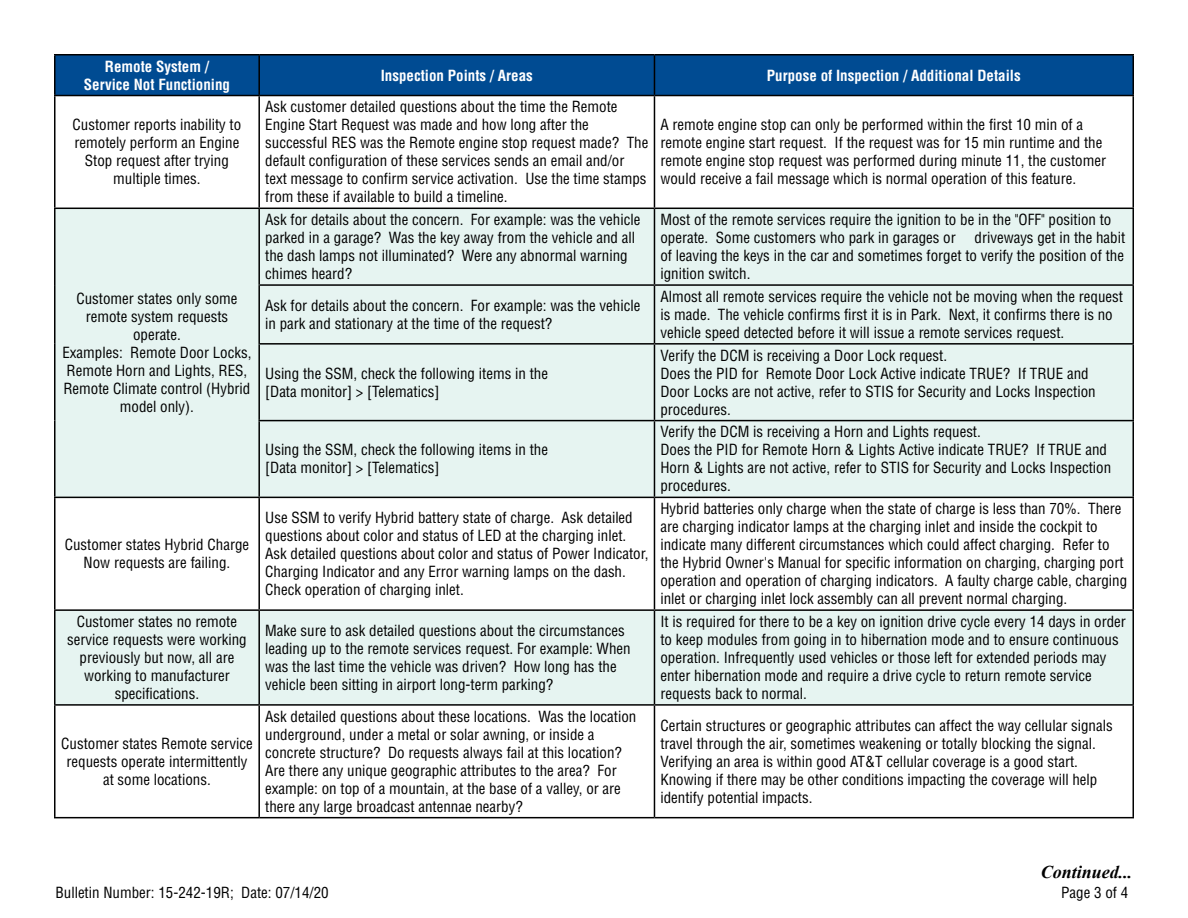
<style>
.page{position:relative;width:1188px;height:918px;background:#fff}
.page>*{position:absolute;margin:0;border:0;box-sizing:border-box;transform-origin:0 0}
.t1{font:italic 700 18px "Times New Roman";color:#000}
.t2{font:condensed 15px/18px "Helvetica LT Std";color:#000}
.t3{font:700 condensed 15px/18px "Helvetica LT Std";color:#fff;text-align:center}
</style>
<div class="page">
<div style="left:56px;top:56px;width:1076px;height:39px;background:#004b92"></div>
<svg style="left:56px;top:209px;width:1076px;height:495px;fill:#e6f4f1"></svg>
<hr style="left:54px;top:54px;width:205px;height:2px;background:#000">
<hr style="left:54px;top:55px;width:2px;height:40px;background:#000">
<hr style="left:259px;top:54px;width:395px;height:2px;background:#000">
<hr style="left:258px;top:55px;width:2px;height:40px;background:#000">
<hr style="left:654px;top:54px;width:480px;height:2px;background:#000">
<hr style="left:654px;top:55px;width:1px;height:40px;background:#000">
<hr style="left:1132px;top:55px;width:2px;height:40px;background:#000">
<hr style="left:54px;top:95px;width:205px;height:1px;background:#000">
<hr style="left:54px;top:96px;width:2px;height:112px;background:#000">
<hr style="left:259px;top:95px;width:395px;height:1px;background:#000">
<hr style="left:258px;top:96px;width:2px;height:112px;background:#000">
<hr style="left:654px;top:95px;width:480px;height:1px;background:#000">
<hr style="left:654px;top:96px;width:1px;height:112px;background:#000">
<hr style="left:1132px;top:96px;width:2px;height:112px;background:#000">
<hr style="left:54px;top:208px;width:205px;height:1px;background:#000">
<hr style="left:54px;top:209px;width:2px;height:76px;background:#000">
<hr style="left:259px;top:208px;width:395px;height:1px;background:#000">
<hr style="left:258px;top:209px;width:2px;height:75px;background:#000">
<hr style="left:654px;top:208px;width:480px;height:1px;background:#000">
<hr style="left:654px;top:209px;width:1px;height:75px;background:#000">
<hr style="left:1132px;top:209px;width:2px;height:75px;background:#000">
<hr style="left:54px;top:285px;width:2px;height:59px;background:#000">
<hr style="left:258px;top:284px;width:396px;height:2px;background:#000">
<hr style="left:258px;top:286px;width:2px;height:57px;background:#000">
<hr style="left:654px;top:284px;width:480px;height:2px;background:#000">
<hr style="left:654px;top:286px;width:1px;height:57px;background:#000">
<hr style="left:1132px;top:286px;width:2px;height:57px;background:#000">
<hr style="left:54px;top:344px;width:2px;height:77px;background:#000">
<hr style="left:258px;top:343px;width:396px;height:2px;background:#000">
<hr style="left:258px;top:345px;width:2px;height:75px;background:#000">
<hr style="left:654px;top:343px;width:480px;height:2px;background:#000">
<hr style="left:654px;top:345px;width:1px;height:75px;background:#000">
<hr style="left:1132px;top:345px;width:2px;height:75px;background:#000">
<hr style="left:54px;top:421px;width:2px;height:76px;background:#000">
<hr style="left:258px;top:420px;width:396px;height:1px;background:#000">
<hr style="left:258px;top:421px;width:2px;height:76px;background:#000">
<hr style="left:654px;top:420px;width:480px;height:1px;background:#000">
<hr style="left:654px;top:421px;width:1px;height:76px;background:#000">
<hr style="left:1132px;top:421px;width:2px;height:76px;background:#000">
<hr style="left:54px;top:497px;width:205px;height:1px;background:#000">
<hr style="left:54px;top:498px;width:2px;height:111px;background:#000">
<hr style="left:259px;top:497px;width:395px;height:1px;background:#000">
<hr style="left:258px;top:498px;width:2px;height:111px;background:#000">
<hr style="left:654px;top:497px;width:480px;height:1px;background:#000">
<hr style="left:654px;top:498px;width:1px;height:111px;background:#000">
<hr style="left:1132px;top:498px;width:2px;height:111px;background:#000">
<hr style="left:54px;top:609px;width:205px;height:2px;background:#000">
<hr style="left:54px;top:611px;width:2px;height:93px;background:#000">
<hr style="left:259px;top:609px;width:395px;height:2px;background:#000">
<hr style="left:258px;top:611px;width:2px;height:93px;background:#000">
<hr style="left:654px;top:609px;width:480px;height:2px;background:#000">
<hr style="left:654px;top:611px;width:1px;height:93px;background:#000">
<hr style="left:1132px;top:611px;width:2px;height:93px;background:#000">
<hr style="left:54px;top:704px;width:205px;height:2px;background:#000">
<hr style="left:54px;top:706px;width:2px;height:111px;background:#000">
<hr style="left:259px;top:704px;width:395px;height:2px;background:#000">
<hr style="left:258px;top:706px;width:2px;height:111px;background:#000">
<hr style="left:654px;top:704px;width:480px;height:2px;background:#000">
<hr style="left:654px;top:706px;width:1px;height:111px;background:#000">
<hr style="left:1132px;top:706px;width:2px;height:111px;background:#000">
<hr style="left:54px;top:817px;width:205px;height:1px;background:#000">
<hr style="left:259px;top:817px;width:395px;height:1px;background:#000">
<hr style="left:654px;top:817px;width:480px;height:1px;background:#000">
<p class="t3" style="left:84px;top:57px;width:148px">Remote System /<br>Service Not Functioning</p>
<p class="t3" style="left:381px;top:66px;width:154px">Inspection Points / Areas</p>
<p class="t3" style="left:767px;top:66px;width:255px">Purpose of Inspection / Additional Details</p>
<p class="t2" style="left:73px;top:116px;width:170px;text-align:center">Customer reports inability to remotely perform an Engine<br>Stop request after trying multiple times.</p>
<p class="t2" style="left:265px;top:98px;width:385px">Ask customer detailed questions about the time the Remote Engine Start Request was made and how long after the successful RES was the Remote engine stop request made? The default configuration of these services sends an email and/or text message to confirm service activation. Use the time stamps from these if available to build a timeline.</p>
<p class="t2" style="left:660px;top:116px;width:447px">A remote engine stop can only be performed within the first 10 min of a remote engine start request. If the request was for 15 min runtime and the remote engine stop request was performed during minute 11, the customer would receive a fail message which is normal operation of this feature.</p>
<p class="t2" style="left:62px;top:290px;width:191px;text-align:center">Customer states only some remote system requests operate.<br>Examples: Remote Door Locks,<br>Remote Horn and Lights, RES,<br>Remote Climate control (Hybrid model only).</p>
<p class="t2" style="left:65px;top:536px;width:186px;text-align:center">Customer states Hybrid Charge<br>Now requests are failing.</p>
<p class="t2" style="left:265px;top:211px;width:377px">Ask for details about the concern. For example: was the vehicle parked in a garage? Was the key away from the vehicle and all the dash lamps not illuminated? Were any abnormal warning chimes heard?</p>
<p class="t2" style="left:660px;top:211px;width:466px">Most of the remote services require the ignition to be in the "OFF" position to operate. Some customers who park in garages or driveways get in the habit of leaving the keys in the car and sometimes forget to verify the position of the ignition switch.</p>
<p class="t2" style="left:265px;top:296px;width:377px">Ask for details about the concern. For example: was the vehicle in park and stationary at the time of the request?</p>
<p class="t2" style="left:660px;top:287px;width:464px">Almost all remote services require the vehicle not be moving when the request is made. The vehicle confirms first it is in Park. Next, it confirms there is no vehicle speed detected before it will issue a remote services request.</p>
<p class="t2" style="left:265px;top:364px;width:284px">Using the SSM, check the following items in the [Data monitor] &gt; [Telematics]</p>
<p class="t2" style="left:660px;top:346px;width:437px">Verify the DCM is receiving a Door Lock request.<br>Does the PID for Remote Door Lock Active indicate TRUE? If TRUE and Door Locks are not active, refer to STIS for Security and Locks Inspection procedures.</p>
<p class="t2" style="left:265px;top:441px;width:284px">Using the SSM, check the following items in the [Data monitor] &gt; [Telematics]</p>
<p class="t2" style="left:660px;top:423px;width:452px">Verify the DCM is receiving a Horn and Lights request.<br>Does the PID for Remote Horn &amp; Lights Active indicate TRUE? If TRUE and Horn &amp; Lights are not active, refer to STIS for Security and Locks Inspection procedures.</p>
<p class="t2" style="left:265px;top:509px;width:385px">Use SSM to verify Hybrid battery state of charge. Ask detailed questions about color and status of LED at the charging inlet.<br>Ask detailed questions about color and status of Power Indicator, Charging Indicator and any Error warning lamps on the dash.<br>Check operation of charging inlet.</p>
<p class="t2" style="left:660px;top:500px;width:468px">Hybrid batteries only charge when the state of charge is less than 70%. There are charging indicator lamps at the charging inlet and inside the cockpit to indicate many different circumstances which could affect charging. Refer to the Hybrid Owner's Manual for specific information on charging, charging port operation and operation of charging indicators. A faulty charge cable, charging inlet or charging inlet lock assembly can all prevent normal charging.</p>
<p class="t2" style="left:67px;top:612px;width:181px;text-align:center">Customer states no remote service requests were working previously but now, all are working to manufacturer specifications.</p>
<p class="t2" style="left:265px;top:621px;width:367px">Make sure to ask detailed questions about the circumstances leading up to the remote services request. For example: When was the last time the vehicle was driven? How long has the vehicle been sitting in airport long-term parking?</p>
<p class="t2" style="left:660px;top:612px;width:467px">It is required for there to be a key on ignition drive cycle every 14 days in order to keep modules from going in to hibernation mode and to ensure continuous operation. Infrequently used vehicles or those left for extended periods may enter hibernation mode and require a drive cycle to return remote service requests back to normal.</p>
<p class="t2" style="left:61px;top:734px;width:193px;text-align:center">Customer states Remote service requests operate intermittently at some locations.</p>
<p class="t2" style="left:265px;top:707px;width:373px">Ask detailed questions about these locations. Was the location underground, under a metal or solar awning, or inside a concrete structure? Do requests always fail at this location?<br>Are there any unique geographic attributes to the area? For example: on top of a mountain, at the base of a valley, or are there any large broadcast antennae nearby?</p>
<p class="t2" style="left:660px;top:716px;width:454px">Certain structures or geographic attributes can affect the way cellular signals travel through the air, sometimes weakening or totally blocking the signal.<br>Verifying an area is within good AT&amp;T cellular coverage is a good start.<br>Knowing if there may be other conditions impacting the coverage will help identify potential impacts.</p>
<p class="t1" style="left:1041px;top:860px;width:93px">Continued...</p>
<p class="t2" style="left:56px;top:884px;width:275px">Bulletin Number: 15-242-19R; Date: 07/14/20</p>
<p class="t2" style="left:1061px;top:884px;width:69px">Page 3 of 4</p>
</div>
